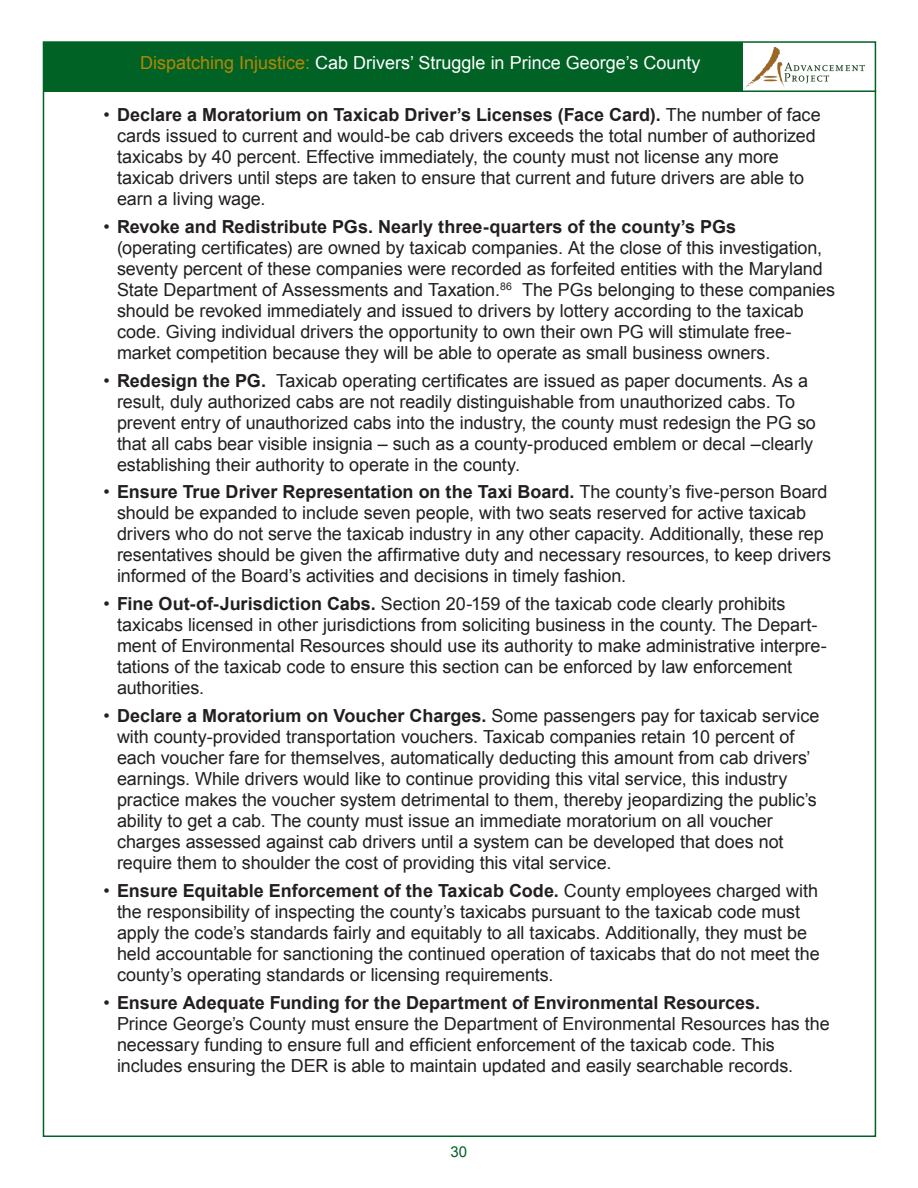
<style>
.page{position:relative;width:918px;height:1188px;background:#fff}
.page>*{position:absolute;margin:0;border:0;box-sizing:border-box;transform-origin:0 0}
.t1{font:18px/21px "Arial";letter-spacing:-.005em;color:#231f20}
.t2{font:18px "Arial";color:#fff}
.t3{font:15px "Arial";color:#006224}
.s1{color:#b28705}
.s2{font-weight:700}
</style>
<div class="page">
<div style="left:43px;top:43px;width:711px;height:49px;background:#006224"></div>
<img style="left:743px;top:44px;width:122px;height:46px">
<hr style="left:44px;top:90px;width:832px;height:2px;background:#006224">
<p class="t2" style="left:140px;top:51px;width:562px"><span class="s1">Dispatching Injustice:</span> Cab Drivers’ Struggle in Prince George’s County</p>
<p class="t1" style="left:117px;top:104px;width:705px;text-indent:-14px">• <span class="s2">Declare a Moratorium on Taxicab Driver’s Licenses (Face Card).</span> The number of face cards issued to current and would-be cab drivers exceeds the total number of authorized taxicabs by 40 percent. Effective immediately, the county must not license any more taxicab drivers until steps are taken to ensure that current and future drivers are able to earn a living wage.</p>
<p class="t1" style="left:117px;top:216px;width:720px;text-indent:-14px">• <span class="s2">Revoke and Redistribute PGs. Nearly three-quarters of the county’s PGs<br></span>(operating certificates) are owned by taxicab companies. At the close of this investigation, seventy percent of these companies were recorded as forfeited entities with the Maryland State Department of Assessments and Taxation.<sup>86</sup> The PGs belonging to these companies should be revoked immediately and issued to drivers by lottery according to the taxicab code. Giving individual drivers the opportunity to own their own PG will stimulate free&shy;market competition because they will be able to operate as small business owners.</p>
<p class="t1" style="left:117px;top:370px;width:700px;text-indent:-14px">• <span class="s2">Redesign the PG.</span> Taxicab operating certificates are issued as paper documents. As a result, duly authorized cabs are not readily distinguishable from unauthorized cabs. To prevent entry of unauthorized cabs into the industry, the county must redesign the PG so that all cabs bear visible insignia – such as a county-produced emblem or decal –clearly establishing their authority to operate in the county.</p>
<p class="t1" style="left:117px;top:482px;width:716px;text-indent:-14px">• <span class="s2">Ensure True Driver Representation on the Taxi Board.</span> The county’s five-person Board should be expanded to include seven people, with two seats reserved for active taxicab drivers who do not serve the taxicab industry in any other capacity. Additionally, these rep resentatives should be given the affirmative duty and necessary resources, to keep drivers informed of the Board’s activities and decisions in timely fashion.</p>
<p class="t1" style="left:117px;top:594px;width:711px;text-indent:-14px">• <span class="s2">Fine Out-of-Jurisdiction Cabs.</span> Section 20-159 of the taxicab code clearly prohibits taxicabs licensed in other jurisdictions from soliciting business in the county. The Depart&shy;ment of Environmental Resources should use its authority to make administrative interpre&shy;tations of the taxicab code to ensure this section can be enforced by law enforcement authorities.</p>
<p class="t1" style="left:117px;top:705px;width:704px;text-indent:-14px">• <span class="s2">Declare a Moratorium on Voucher Charges.</span> Some passengers pay for taxicab service with county-provided transportation vouchers. Taxicab companies retain 10 percent of each voucher fare for themselves, automatically deducting this amount from cab drivers’ earnings. While drivers would like to continue providing this vital service, this industry practice makes the voucher system detrimental to them, thereby jeopardizing the public’s ability to get a cab. The county must issue an immediate moratorium on all voucher charges assessed against cab drivers until a system can be developed that does not require them to shoulder the cost of providing this vital service.</p>
<p class="t1" style="left:117px;top:880px;width:704px;text-indent:-14px">• <span class="s2">Ensure Equitable Enforcement of the Taxicab Code.</span> County employees charged with the responsibility of inspecting the county’s taxicabs pursuant to the taxicab code must apply the code’s standards fairly and equitably to all taxicabs. Additionally, they must be held accountable for sanctioning the continued operation of taxicabs that do not meet the county’s operating standards or licensing requirements.</p>
<p class="t1" style="left:117px;top:992px;width:714px;text-indent:-14px">• <span class="s2">Ensure Adequate Funding for the Department of Environmental Resources.<br></span>Prince George’s County must ensure the Department of Environmental Resources has the necessary funding to ensure full and efficient enforcement of the taxicab code. This includes ensuring the DER is able to maintain updated and easily searchable records.</p>
<p class="t3" style="left:451px;top:1141px;width:18px">30</p>
</div>
